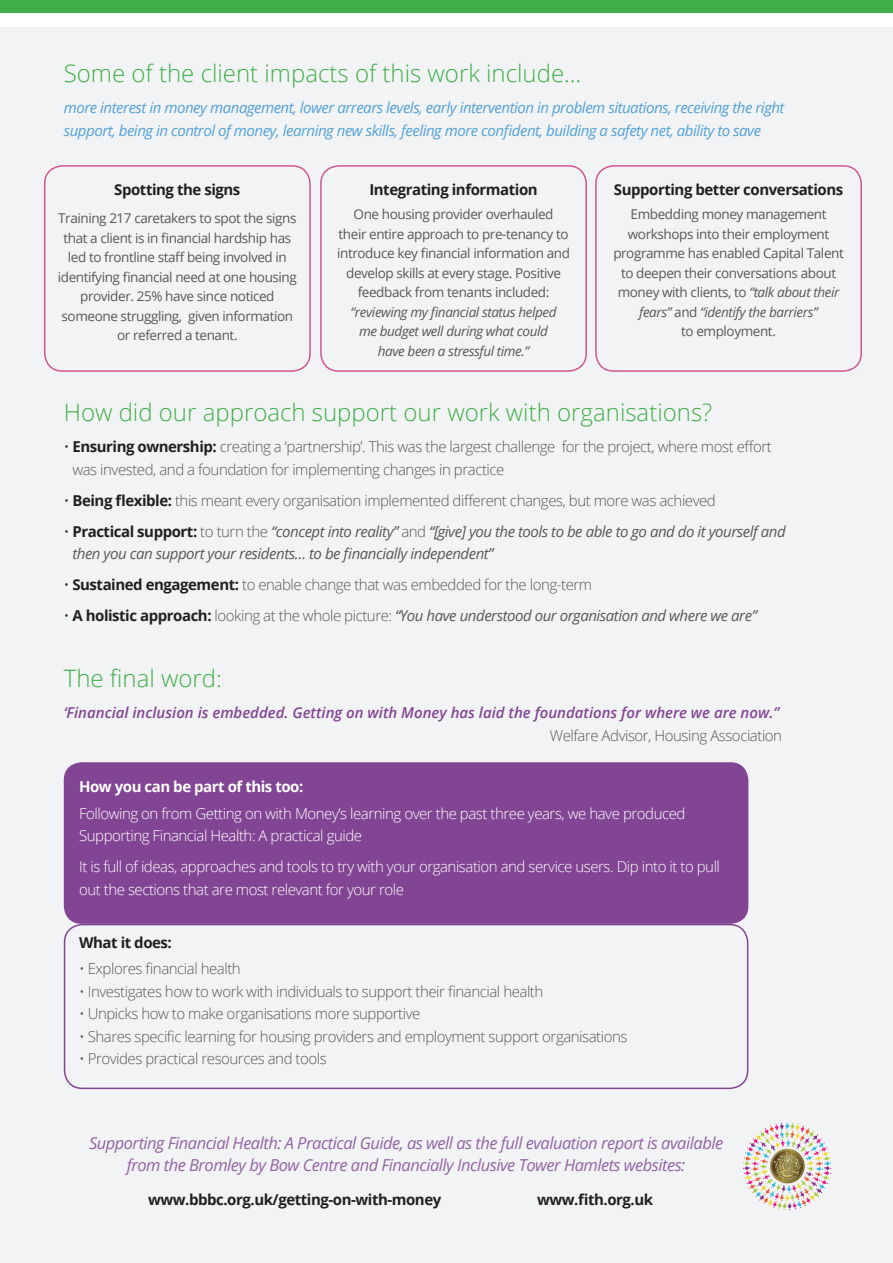
<style>
.page{position:relative;width:893px;height:1263px;background:#fff}
.page>*{position:absolute;margin:0;border:0;box-sizing:border-box;transform-origin:0 0}
.t1{font:300 24px "Open Sans";color:#40ae49}
.t2{font:italic 16.5px "Open Sans";letter-spacing:-.03em;color:#9364a5}
.t3{font:300 15px/22.5px "Open Sans";letter-spacing:-.03em;color:#57585a}
.t4{font:300 15px/22.5px "Open Sans";letter-spacing:-.03em;color:#fff}
.t5{font:italic 15px/22.5px "Open Sans";letter-spacing:-.03em;color:#57585a}
.t6{font:italic 15px/22.5px "Open Sans";letter-spacing:-.03em;color:#52a1d8}
.t7{font:700 15px "Open Sans";letter-spacing:-.03em;color:#231f20}
.t8{font:italic 600 15px/22.5px "Open Sans";color:#824593;text-align:right}
.t9{font:700 15px "Open Sans";letter-spacing:-.03em;color:#fff}
.t10{font:13.5px/19.5px "Open Sans";letter-spacing:-.03em;color:#57585a;text-align:center}
.s1{font-style:italic}
.s2{color:#231f20}
.s3{font-weight:700;color:#231f20}
.s4{font-weight:300;font-style:normal;color:#231f20}
.s5{font-weight:700;font-style:normal;color:#231f20}
.s6{font-weight:300;font-style:normal}
.s7{font-weight:300;font-style:normal;color:#57585a}
</style>
<div class="page">
<div style="left:0;top:28px;width:893px;height:1235px;background:#f2f3f4"></div>
<div style="left:0;top:0;width:893px;height:13px;background:#40ae49"></div>
<div style="left:64px;top:762px;width:684px;height:162px;background:#824593;border-radius:18px"></div>
<div style="left:64px;top:924px;width:684px;height:165px;border:2px solid #824593;border-radius:18px"></div>
<div style="left:44px;top:165px;width:267px;height:207px;border:2px solid #d15690;border-radius:18px"></div>
<div style="left:320px;top:165px;width:267px;height:207px;border:2px solid #d15690;border-radius:18px"></div>
<div style="left:595px;top:165px;width:267px;height:207px;border:2px solid #d15690;border-radius:18px"></div>
<img style="left:743px;top:1122px;width:89px;height:88px">
<p class="t1" style="left:64px;top:57px;width:519px">Some of the client impacts of this work include…</p>
<p class="t6" style="left:64px;top:96px;width:722px">more interest in money management, lower arrears levels, early intervention in problem situations, receiving the right support, being in control of money, learning new skills, feeling more confident, building a safety net, ability to save</p>
<p class="t7" style="left:114px;top:179px;width:128px">Spotting the signs</p>
<p class="t10" style="left:58px;top:208px;width:241px">Training 217 caretakers to spot the signs that a client is in financial hardship has led to frontline staff being involved in identifying financial need at one housing provider. 25% have since noticed someone struggling, given information or referred a tenant.</p>
<p class="t7" style="left:369px;top:179px;width:170px">Integrating information</p>
<p class="t10" style="left:337px;top:204px;width:234px">One housing provider overhauled<br>their entire approach to pre-tenancy to introduce key financial information and develop skills at every stage. Positive feedback from tenants included: <span class="s1">“reviewing my financial status helped<br>me budget well during what could<br>have been a stressful time.”</span></p>
<p class="t7" style="left:614px;top:179px;width:231px">Supporting better conversations</p>
<p class="t10" style="left:613px;top:204px;width:232px">Embedding money management workshops into their employment programme has enabled Capital Talent to deepen their conversations about money with clients, to <span class="s1">“talk about their fears”</span> and <span class="s1">“identify the barriers”<br></span>to employment.</p>
<p class="t1" style="left:64px;top:396px;width:650px">How did our approach support our work with organisations?</p>
<p class="t3" style="left:72px;top:435px;width:701px;text-indent:-9px"><span class="s2">•</span> <span class="s3">Ensuring ownership:</span> creating a ‘partnership’. This was the largest challenge for the project, where most effort was invested, and a foundation for implementing changes in practice</p>
<p class="t3" style="left:64px;top:488px;width:654px"><span class="s2">•</span> <span class="s3">Being flexible:</span> this meant every organisation implemented different changes, but more was achieved</p>
<p class="t5" style="left:72px;top:519px;width:715px;text-indent:-9px"><span class="s4">•</span> <span class="s5">Practical support:</span> <span class="s6">to turn the</span> “concept into reality” <span class="s6">and</span> “[give] you the tools to be able to go and do it yourself and then you can support your residents… to be financially independent”</p>
<p class="t3" style="left:64px;top:573px;width:530px"><span class="s2">•</span> <span class="s3">Sustained engagement:</span> to enable change that was embedded for the long-term</p>
<p class="t5" style="left:64px;top:604px;width:695px"><span class="s4">•</span> <span class="s5">A holistic approach:</span> <span class="s6">looking at the whole picture:</span> “You have understood our organisation and where we are”</p>
<p class="t1" style="left:64px;top:662px;width:160px">The final word:</p>
<p class="t8" style="left:64px;top:701px;width:720px">‘Financial inclusion is embedded. Getting on with Money has laid the foundations for where we are now.”<br><span class="s7">Welfare Advisor, Housing Association</span></p>
<p class="t9" style="left:79px;top:776px;width:226px">How you can be part of this too:</p>
<p class="t4" style="left:79px;top:801px;width:608px">Following on from Getting on with Money’s learning over the past three years, we have produced<br>Supporting Financial Health: A practical guide</p>
<p class="t4" style="left:79px;top:855px;width:642px">It is full of ideas, approaches and tools to try with your organisation and service users. Dip into it to pull out the sections that are most relevant for your role</p>
<p class="t7" style="left:79px;top:931px;width:94px">What it does:</p>
<p class="t3" style="left:79px;top:957px;width:163px">• Explores financial health</p>
<p class="t3" style="left:79px;top:980px;width:466px">• Investigates how to work with individuals to support their financial health</p>
<p class="t3" style="left:79px;top:1002px;width:343px">• Unpicks how to make organisations more supportive</p>
<p class="t3" style="left:79px;top:1025px;width:550px">• Shares specific learning for housing providers and employment support organisations</p>
<p class="t3" style="left:79px;top:1047px;width:249px">• Provides practical resources and tools</p>
<p class="t2" style="left:89px;top:1131px;width:636px">Supporting Financial Health: A Practical Guide, as well as the full evaluation report is available</p>
<p class="t2" style="left:127px;top:1154px;width:560px">from the Bromley by Bow Centre and Financially Inclusive Tower Hamlets websites:</p>
<p class="t7" style="left:148px;top:1189px;width:295px">www.bbbc.org.uk/getting-on-with-money</p>
<p class="t7" style="left:537px;top:1189px;width:117px">www.fith.org.uk</p>
</div>
